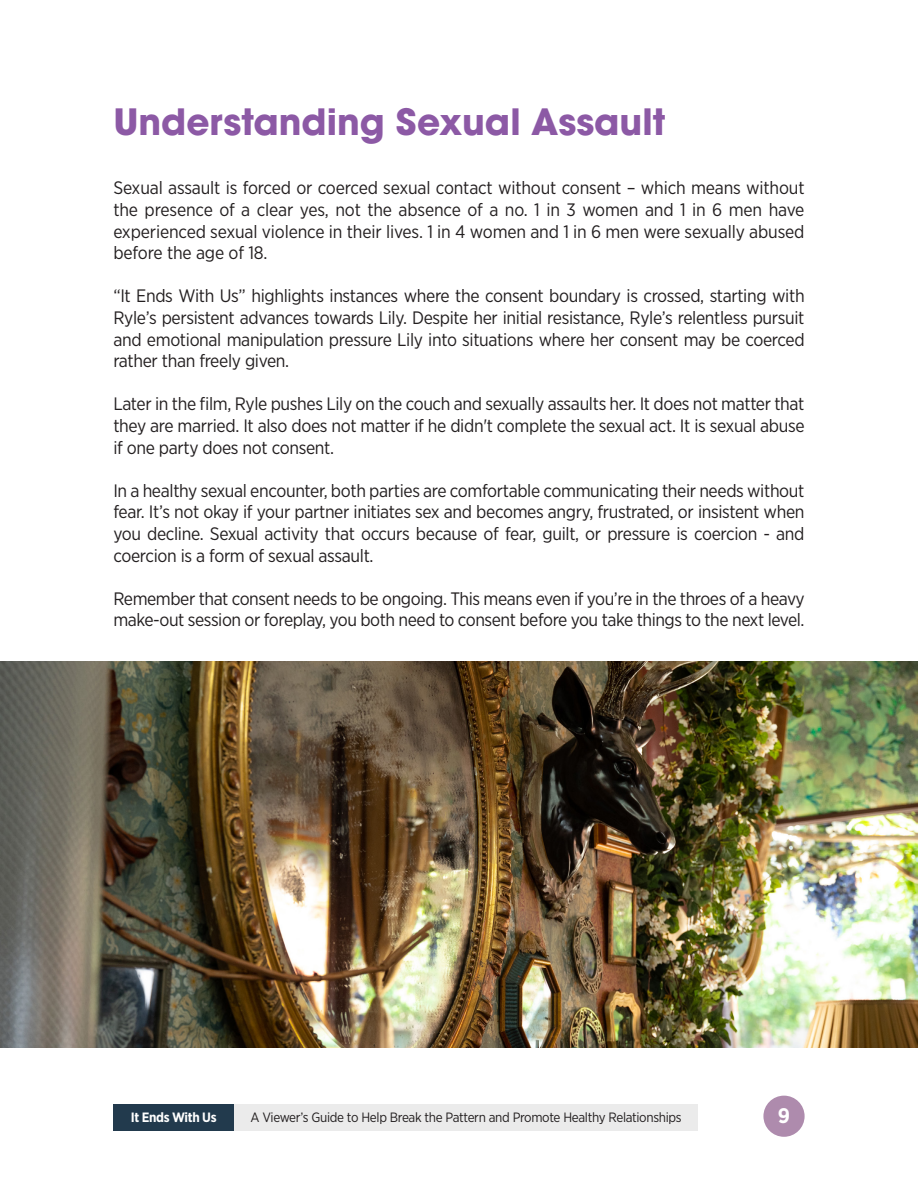
<style>
.page{position:relative;width:918px;height:1188px;background:#fff}
.page>*{position:absolute;margin:0;border:0;box-sizing:border-box;transform-origin:0 0}
.t1{font:700 36px "ITC Avant Garde Pro";color:#8c59a5}
.t2{font:700 21px "Gotham Narrow";color:#fff}
.t3{font:18px/21.6px "Gotham Narrow";letter-spacing:-.025em;color:#231f20;text-align:justify}
.t4{font:13.5px "Gotham Narrow";letter-spacing:-.025em;color:#231f20}
.t5{font:700 13.5px "Gotham Narrow";letter-spacing:-.025em;color:#fff}
</style>
<div class="page">
<div style="left:763px;top:1096px;width:42px;height:41px;background:#ae8bad;border-radius:50%"></div>
<div style="left:234px;top:1104px;width:464px;height:27px;background:#ebebeb"></div>
<div style="left:113px;top:1104px;width:121px;height:27px;background:#223a4d"></div>
<img style="left:0;top:662px;width:918px;height:386px">
<p class="t1" style="left:113px;top:97px;width:554px">Understanding Sexual Assault</p>
<p class="t3" style="left:113px;top:177px;width:693px">Sexual assault is forced or coerced sexual contact without consent – which means without the presence of a clear yes, not the absence of a no. 1 in 3 women and 1 in 6 men have experienced sexual violence in their lives. 1 in 4 women and 1 in 6 men were sexually abused before the age of 18.</p>
<p class="t3" style="left:113px;top:285px;width:693px">“It Ends With Us” highlights instances where the consent boundary is crossed, starting with Ryle’s persistent advances towards Lily. Despite her initial resistance, Ryle’s relentless pursuit and emotional manipulation pressure Lily into situations where her consent may be coerced rather than freely given.</p>
<p class="t3" style="left:113px;top:393px;width:693px">Later in the film, Ryle pushes Lily on the couch and sexually assaults her. It does not matter that they are married. It also does not matter if he didn't complete the sexual act. It is sexual abuse if one party does not consent.</p>
<p class="t3" style="left:113px;top:479px;width:693px">In a healthy sexual encounter, both parties are comfortable communicating their needs without fear. It’s not okay if your partner initiates sex and becomes angry, frustrated, or insistent when you decline. Sexual activity that occurs because of fear, guilt, or pressure is coercion - and coercion is a form of sexual assault.</p>
<p class="t3" style="left:113px;top:587px;width:693px">Remember that consent needs to be ongoing. This means even if you’re in the throes of a heavy make-out session or foreplay, you both need to consent before you take things to the next level.</p>
<p class="t5" style="left:131px;top:1109px;width:87px">It Ends With Us</p>
<p class="t4" style="left:251px;top:1109px;width:433px">A Viewer’s Guide to Help Break the Pattern and Promote Healthy Relationships</p>
<p class="t2" style="left:778px;top:1102px;width:14px">9</p>
</div>
